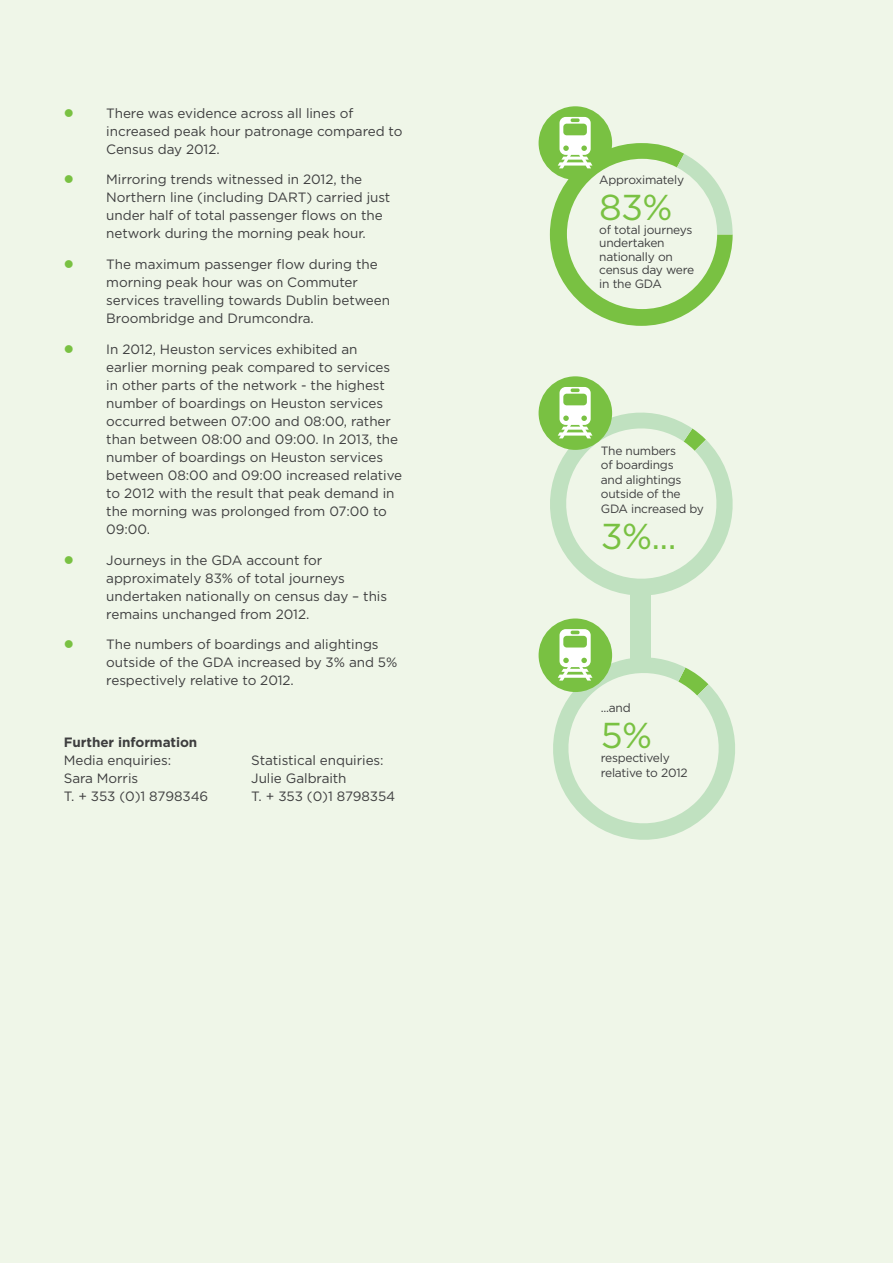
<style>
.page{position:relative;width:893px;height:1263px;background:#eff6e8}
.page>*{position:absolute;margin:0;border:0;box-sizing:border-box;transform-origin:0 0}
.Body{font:36px "Gotham";color:#79c142}
.heading_1{font:36px "Gotham";color:#79c142}
.Body-2{font:13.5px/18px "Gotham";letter-spacing:-.005em;color:#3e3e3f}
.Body-3{font:700 13.5px/18px "Gotham";letter-spacing:-.005em;color:#3e3e3f}
.Body-4{font:12px/14.4px "Gotham";letter-spacing:-.02em;color:#3e3e3f}
.heading_1-2{font:12px "Gotham";letter-spacing:-.02em;color:#3e3e3f}
.s1{font-weight:400}
</style>
<div class="page">
<div style="left:539px;top:106px;width:73px;height:74px;background:#79c142;border-radius:50%"></div>
<svg style="left:550px;top:117px;width:183px;height:209px"></svg>
<div style="left:539px;top:618px;width:73px;height:74px;background:#79c142;border-radius:50%"></div>
<svg style="left:544px;top:629px;width:191px;height:211px"></svg>
<div style="left:539px;top:376px;width:73px;height:74px;background:#79c142;border-radius:50%"></div>
<svg style="left:541px;top:387px;width:192px;height:217px"></svg>
<div style="left:631px;top:588px;width:20px;height:81px;background:#c0e1c0"></div>
<p class="Body-2" style="left:106px;top:104px;width:298px">There was evidence across all lines of increased peak hour patronage compared to<br>Census day 2012.</p>
<p class="Body-2" style="left:106px;top:170px;width:286px">Mirroring trends witnessed in 2012, the Northern line (including DART) carried just under half of total passenger flows on the network during the morning peak hour.</p>
<p class="Body-2" style="left:106px;top:255px;width:285px">The maximum passenger flow during the morning peak hour was on Commuter services travelling towards Dublin between Broombridge and Drumcondra.</p>
<p class="Body-2" style="left:106px;top:340px;width:297px">In 2012, Heuston services exhibited an earlier morning peak compared to services in other parts of the network - the highest number of boardings on Heuston services occurred between 07:00 and 08:00, rather than between 08:00 and 09:00. In 2013, the number of boardings on Heuston services between 08:00 and 09:00 increased relative to 2012 with the result that peak demand in the morning was prolonged from 07:00 to 09:00.</p>
<p class="Body-2" style="left:106px;top:551px;width:282px">Journeys in the GDA account for approximately 83% of total journeys undertaken nationally on census day – this remains unchanged from 2012.</p>
<p class="Body-2" style="left:106px;top:635px;width:293px">The numbers of boardings and alightings outside of the GDA increased by 3% and 5% respectively relative to 2012.</p>
<p class="Body-3" style="left:64px;top:733px;width:135px">Further information<br><span class="s1">Media enquiries:</span></p>
<p class="Body-2" style="left:251px;top:751px;width:134px">Statistical enquiries:</p>
<p class="Body-2" style="left:64px;top:769px;width:76px">Sara Morris</p>
<p class="Body-2" style="left:251px;top:769px;width:97px">Julie Galbraith</p>
<p class="Body-2" style="left:64px;top:787px;width:146px">T. + 353 (0)1 8798346</p>
<p class="Body-2" style="left:251px;top:787px;width:146px">T. + 353 (0)1 8798354</p>
<p class="heading_1-2" style="left:599px;top:173px;width:86px">Approximately</p>
<p class="Body-4" style="left:599px;top:222px;width:95px">of total journeys</p>
<p class="heading_1" style="left:599px;top:188px;width:75px">83%</p>
<p class="Body-4" style="left:599px;top:236px;width:96px;line-height:13.5px">undertaken nationally on census day were in the GDA</p>
<p class="Body-4" style="left:601px;top:443px;width:105px">The numbers<br>of boardings<br>and alightings outside of the<br>GDA increased by</p>
<p class="Body" style="left:601px;top:516px;width:77px">3%...</p>
<p class="Body-4" style="left:601px;top:700px;width:31px">...and</p>
<p class="Body" style="left:601px;top:715px;width:53px">5%</p>
<p class="Body-4" style="left:601px;top:751px;width:88px">respectively relative to 2012</p>
</div>
